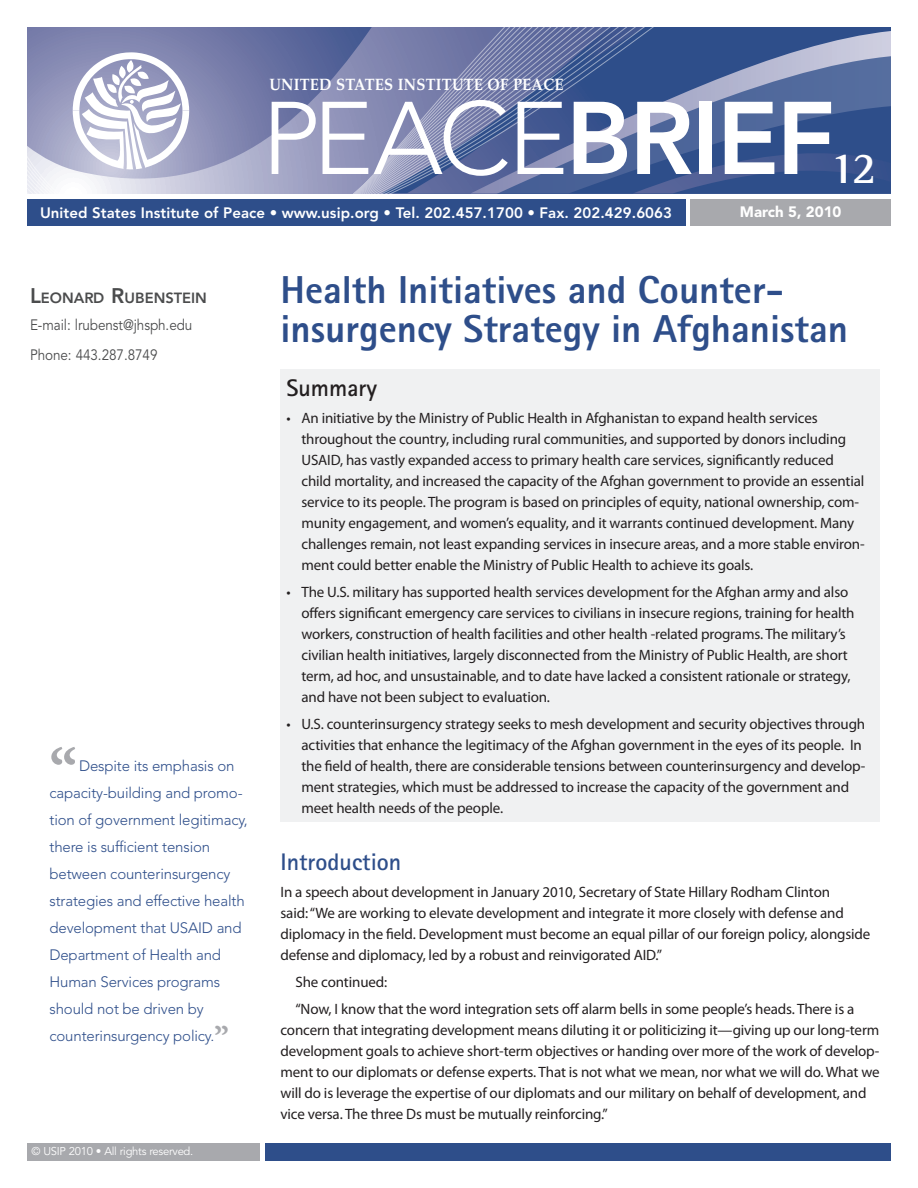
<style>
.page{position:relative;width:918px;height:1188px;background:#fff}
.page>*{position:absolute;margin:0;border:0;box-sizing:border-box;transform-origin:0 0}
.t1{font:300 102px "Avenir LT Std";letter-spacing:-.015em;color:#fff}
.t2{font:700 63px "Minion Pro";color:#a8a9ad}
.t3{font:700 45px "Rotis Semi Serif";color:#fff}
.t4{font:800 39px/39px "Rotis Sans Serif";color:#2e4e8a}
.t5{font:700 24px "Rotis Sans Serif";color:#2e4e8a}
.t6{font:700 24px "Rotis Sans Serif";color:#231f20}
.t7{font:700 16.5px "Palatino LT Std";letter-spacing:.015em;color:#fff;scale:.9 1}
.t8{font:15px/21px "Myriad Pro";letter-spacing:-.01em;color:#231f20}
.t9{font:300 15px/27px "Avenir LT Std";letter-spacing:-.01em;color:#2e4e8a}
.t10{font:800 15px "Avenir LT Std";letter-spacing:.005em;color:#fff}
.t11{font:15px/30px "Avenir LT Std";letter-spacing:-.005em;color:#4b4c4d;scale:.9 1}
.t12{font:900 15px "Avenir LT Std";color:#fff}
.t13{font:800 14.7px "Avenir LT Std";color:#4b4c4d}
.t14{font:11.25px "Avenir LT Std";letter-spacing:-.025em;color:#fff}
.s1{font-weight:800}
.s2{font-size:21px}
.s3{font-family:"Minion Pro";font-weight:700;font-size:33px;color:#a8a9ad}
</style>
<div class="page">
<svg style="left:27px;top:27px;width:864px;height:167px;background:#6b7aa7"></svg>
<div style="left:27px;top:199px;width:659px;height:27px;background:#2e4e8a"></div>
<div style="left:690px;top:199px;width:201px;height:27px;background:#a8a9ad"></div>
<svg style="left:73px;top:52px;width:116px;height:117px"></svg>
<div style="left:265px;top:1143px;width:626px;height:18px;background:#2e4e8a"></div>
<div style="left:27px;top:1143px;width:233px;height:18px;background:#a8a9ad"></div>
<div style="left:280px;top:369px;width:600px;height:453px;background:#f0f1f2"></div>
<p class="t7" style="left:269px;top:75px;width:118px">UNITED STATES</p>
<p class="t7" style="left:398px;top:75px;width:12px">INSTITUTE</p>
<p class="t7" style="left:488px;top:75px;width:84px">OF PEACE</p>
<h1 class="t1" style="left:262px;top:79px;width:575px">peace<span class="s1">BrieF</span></h1>
<h3 class="t3" style="left:830px;top:141px;width:48px">12</h3>
<p class="t10" style="left:40px;top:204px;width:634px">United States Institute of Peace • www.usip.org • Tel. 202.457.1700 • Fax. 202.429.6063</p>
<p class="t12" style="left:740px;top:203px;width:103px">March 5, 2010</p>
<p class="t13" style="left:30px;top:289px;width:179px"><span class="s2">L</span>EONARD <span class="s2">R</span>UBENSTEIN</p>
<p class="t11" style="left:30px;top:310px;width:182px">E-mail: lrubenst@jhsph.edu<br>Phone: 443.287.8749</p>
<h2 class="t2" style="left:50px;top:727px;width:30px">“</h2>
<p class="t9" style="left:49px;top:752px;width:200px;text-indent:30px">Despite its emphasis on capacity-building and promo&shy;tion of government legitimacy, there is sufficient tension between counterinsurgency strategies and effective health development that USAID and<br>Department of Health and<br>Human Services programs should not be driven by counterinsurgency policy.<span class="s3">”</span></p>
<p class="t14" style="left:32px;top:1145px;width:163px">© USIP 2010 • All rights reserved.</p>
<h3 class="t4" style="left:280px;top:270px;width:569px">Health Initiatives and Counter&shy;insurgency Strategy in Afghanistan</h3>
<h3 class="t6" style="left:286px;top:373px;width:92px">Summary</h3>
<p class="t8" style="left:302px;top:407px;width:565px;text-indent:-15px">• An initiative by the Ministry of Public Health in Afghanistan to expand health services throughout the country, including rural communities, and supported by donors including USAID, has vastly expanded access to primary health care services, significantly reduced child mortality, and increased the capacity of the Afghan government to provide an essential service to its people. The program is based on principles of equity, national ownership, com&shy;munity engagement, and women’s equality, and it warrants continued development. Many challenges remain, not least expanding services in insecure areas, and a more stable environ&shy;ment could better enable the Ministry of Public Health to achieve its goals.</p>
<p class="t8" style="left:302px;top:581px;width:555px;text-indent:-15px">• The U.S. military has supported health services development for the Afghan army and also offers significant emergency care services to civilians in insecure regions, training for health workers, construction of health facilities and other health -related programs. The military’s civilian health initiatives, largely disconnected from the Ministry of Public Health, are short term, ad hoc, and unsustainable, and to date have lacked a consistent rationale or strategy, and have not been subject to evaluation.</p>
<p class="t8" style="left:302px;top:713px;width:565px;text-indent:-15px">• U.S. counterinsurgency strategy seeks to mesh development and security objectives through activities that enhance the legitimacy of the Afghan government in the eyes of its people. In the field of health, there are considerable tensions between counterinsurgency and develop&shy;ment strategies, which must be addressed to increase the capacity of the government and meet health needs of the people.</p>
<h3 class="t5" style="left:280px;top:847px;width:122px">Introduction</h3>
<p class="t8" style="left:280px;top:881px;width:591px">In a speech about development in January 2010, Secretary of State Hillary Rodham Clinton<br>said: “We are working to elevate development and integrate it more closely with defense and diplomacy in the field. Development must become an equal pillar of our foreign policy, alongside defense and diplomacy, led by a robust and reinvigorated AID.”</p>
<p class="t8" style="left:296px;top:968px;width:560px;line-height:27px">She continued:<br>“Now, I know that the word integration sets off alarm bells in some people’s heads. There is a</p>
<p class="t8" style="left:280px;top:1019px;width:601px">concern that integrating development means diluting it or politicizing it—giving up our long-term development goals to achieve short-term objectives or handing over more of the work of develop&shy;ment to our diplomats or defense experts. That is not what we mean, nor what we will do. What we will do is leverage the expertise of our diplomats and our military on behalf of development, and vice versa. The three Ds must be mutually reinforcing.”</p>
</div>
